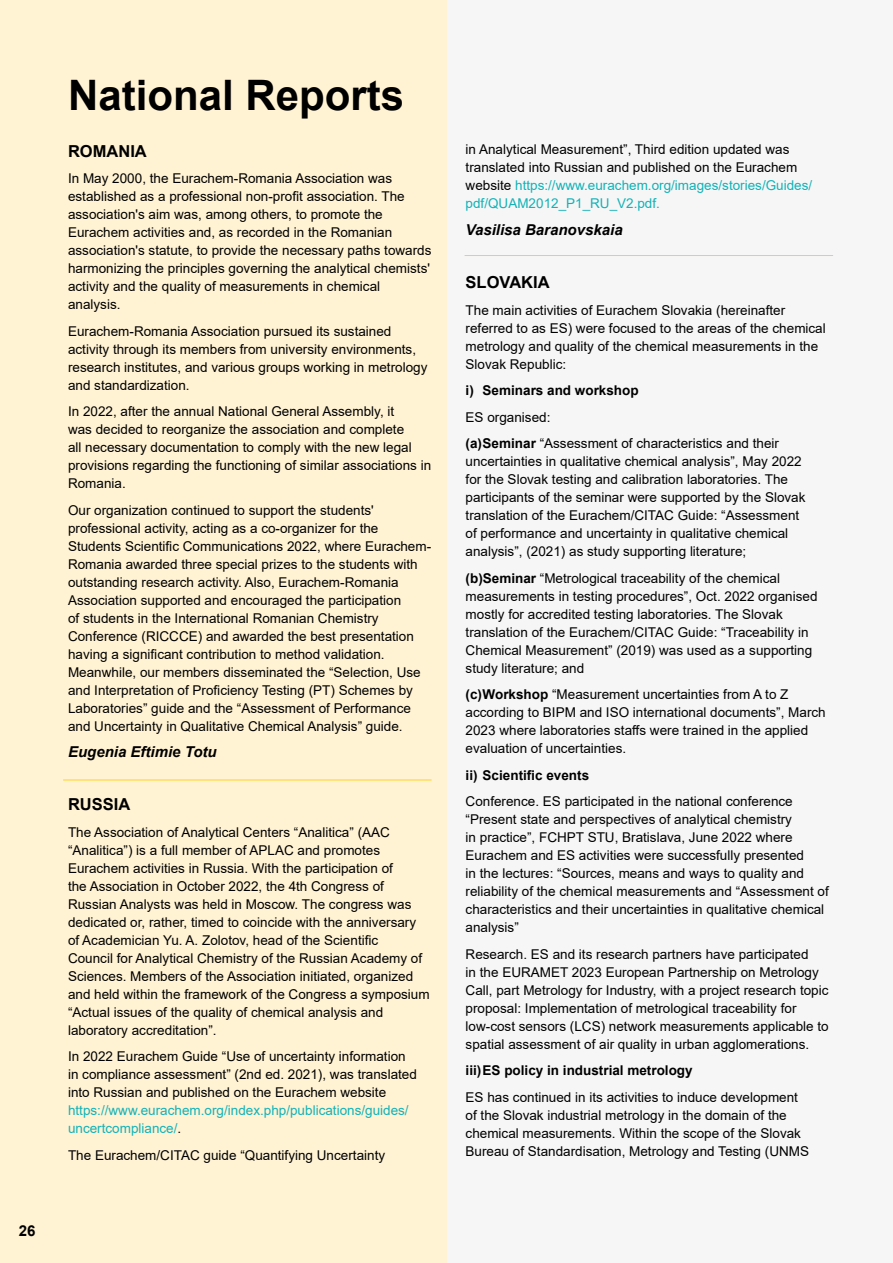
<style>
.page{position:relative;width:893px;height:1263px;background:#fff}
.page>*{position:absolute;margin:0;border:0;box-sizing:border-box;transform-origin:0 0}
.t1{font:700 42px "Arial";color:#000}
.t2{font:700 16.5px "Arial";color:#000}
.t3{font:italic 700 15px "Arial";color:#000}
.t4{font:700 15px "Arial";color:#000}
.t5{font:13.5px/18px "Arial";color:#000}
.t6{font:13.5px/18px "Arial";color:#13b2b7}
.t7{font:700 13.5px "Arial";color:#000}
.s1{color:#000}
.s2{color:#13b2b7}
.s3{font-weight:700}
</style>
<div class="page">
<div style="left:446px;top:0;width:447px;height:1263px;background:#f6f6f6"></div>
<div style="left:0;top:0;width:446px;height:1263px;background:#fff3d4"></div>
<hr style="left:465px;top:255px;width:368px;height:1px;background:#ffd12a">
<hr style="left:63px;top:780px;width:369px;height:1px;background:#ffd12a">
<p class="t4" style="left:19px;top:1220px;width:18px">26</p>
<h1 class="t1" style="left:68px;top:66px;width:338px">National Reports</h1>
<p class="t2" style="left:68px;top:139px;width:80px">ROMANIA</p>
<p class="t5" style="left:68px;top:169px;width:365px">In May 2000, the Eurachem-Romania Association was established as a professional non-profit association. The association's aim was, among others, to promote the Eurachem activities and, as recorded in the Romanian association's statute, to provide the necessary paths towards harmonizing the principles governing the analytical chemists' activity and the quality of measurements in chemical analysis.</p>
<p class="t5" style="left:68px;top:322px;width:361px">Eurachem-Romania Association pursued its sustained activity through its members from university environments, research institutes, and various groups working in metrology and standardization.</p>
<p class="t5" style="left:68px;top:402px;width:365px">In 2022, after the annual National General Assembly, it<br>was decided to reorganize the association and complete<br>all necessary documentation to comply with the new legal provisions regarding the functioning of similar associations in Romania.</p>
<p class="t5" style="left:68px;top:501px;width:365px">Our organization continued to support the students' professional activity, acting as a co-organizer for the Students Scientific Communications 2022, where Eurachem-Romania awarded three special prizes to the students with outstanding research activity. Also, Eurachem-Romania Association supported and encouraged the participation<br>of students in the International Romanian Chemistry Conference (RICCCE) and awarded the best presentation having a significant contribution to method validation.<br>Meanwhile, our members disseminated the “Selection, Use and Interpretation of Proficiency Testing (PT) Schemes by Laboratories” guide and the “Assessment of Performance and Uncertainty in Qualitative Chemical Analysis” guide.</p>
<p class="t3" style="left:68px;top:742px;width:150px">Eugenia Eftimie Totu</p>
<p class="t2" style="left:68px;top:793px;width:64px">RUSSIA</p>
<p class="t5" style="left:68px;top:823px;width:363px">The Association of Analytical Centers “Analitica” (AAC “Analitica”) is a full member of APLAC and promotes Eurachem activities in Russia. With the participation of<br>the Association in October 2022, the 4th Congress of Russian Analysts was held in Moscow. The congress was dedicated or, rather, timed to coincide with the anniversary of Academician Yu. A. Zolotov, head of the Scientific<br>Council for Analytical Chemistry of the Russian Academy of Sciences. Members of the Association initiated, organized and held within the framework of the Congress a symposium “Actual issues of the quality of chemical analysis and laboratory accreditation”.</p>
<p class="t5" style="left:68px;top:1047px;width:350px">In 2022 Eurachem Guide “Use of uncertainty information in compliance assessment” (2nd ed. 2021), was translated into Russian and published on the Eurachem website</p>
<p class="t6" style="left:68px;top:1101px;width:342px">https://www.eurachem.org/index.php/publications/guides/ uncertcompliance/<span class="s1">.</span></p>
<p class="t5" style="left:68px;top:1146px;width:319px">The Eurachem/CITAC guide “Quantifying Uncertainty</p>
<p class="t5" style="left:466px;top:141px;width:348px">in Analytical Measurement”, Third edition updated was translated into Russian and published on the Eurachem website <span class="s2">https://www.eurachem.org/images/stories/Guides/ pdf/QUAM2012_P1_RU_V2.pdf.</span></p>
<p class="t3" style="left:466px;top:220px;width:159px">Vasilisa Baranovskaia</p>
<p class="t2" style="left:466px;top:271px;width:86px">SLOVAKIA</p>
<p class="t5" style="left:466px;top:301px;width:362px">The main activities of Eurachem Slovakia (hereinafter referred to as ES) were focused to the areas of the chemical metrology and quality of the chemical measurements in the Slovak Republic:</p>
<p class="t7" style="left:466px;top:381px;width:175px">i) Seminars and workshop</p>
<p class="t5" style="left:466px;top:403px;width:315px;line-height:26.5px">ES organised:<br><span class="s3">(a)Seminar</span> “Assessment of characteristics and their</p>
<p class="t5" style="left:466px;top:452px;width:341px">uncertainties in qualitative chemical analysis”, May 2022 for the Slovak testing and calibration laboratories. The participants of the seminar were supported by the Slovak translation of the Eurachem/CITAC Guide: “Assessment of performance and uncertainty in qualitative chemical analysis”, (2021) as study supporting literature;</p>
<p class="t5" style="left:466px;top:569px;width:353px"><span class="s3">(b)Seminar</span> “Metrological traceability of the chemical measurements in testing procedures”, Oct. 2022 organised mostly for accredited testing laboratories. The Slovak translation of the Eurachem/CITAC Guide: “Traceability in Chemical Measurement” (2019) was used as a supporting study literature; and</p>
<p class="t5" style="left:466px;top:685px;width:362px"><span class="s3">(c)Workshop</span> “Measurement uncertainties from A to Z according to BIPM and ISO international documents”, March 2023 where laboratories staffs were trained in the applied evaluation of uncertainties.</p>
<p class="t7" style="left:466px;top:765px;width:125px">ii) Scientific events</p>
<p class="t5" style="left:466px;top:792px;width:365px">Conference. ES participated in the national conference “Present state and perspectives of analytical chemistry<br>in practice”, FCHPT STU, Bratislava, June 2022 where Eurachem and ES activities were successfully presented<br>in the lectures: “Sources, means and ways to quality and reliability of the chemical measurements and “Assessment of characteristics and their uncertainties in qualitative chemical analysis”</p>
<p class="t5" style="left:466px;top:945px;width:365px">Research. ES and its research partners have participated<br>in the EURAMET 2023 European Partnership on Metrology Call, part Metrology for Industry, with a project research topic proposal: Implementation of metrological traceability for low-cost sensors (LCS) network measurements applicable to spatial assessment of air quality in urban agglomerations.</p>
<p class="t7" style="left:466px;top:1061px;width:229px">iii)ES policy in industrial metrology</p>
<p class="t5" style="left:466px;top:1088px;width:345px">ES has continued in its activities to induce development of the Slovak industrial metrology in the domain of the chemical measurements. Within the scope of the Slovak Bureau of Standardisation, Metrology and Testing (UNMS</p>
</div>
